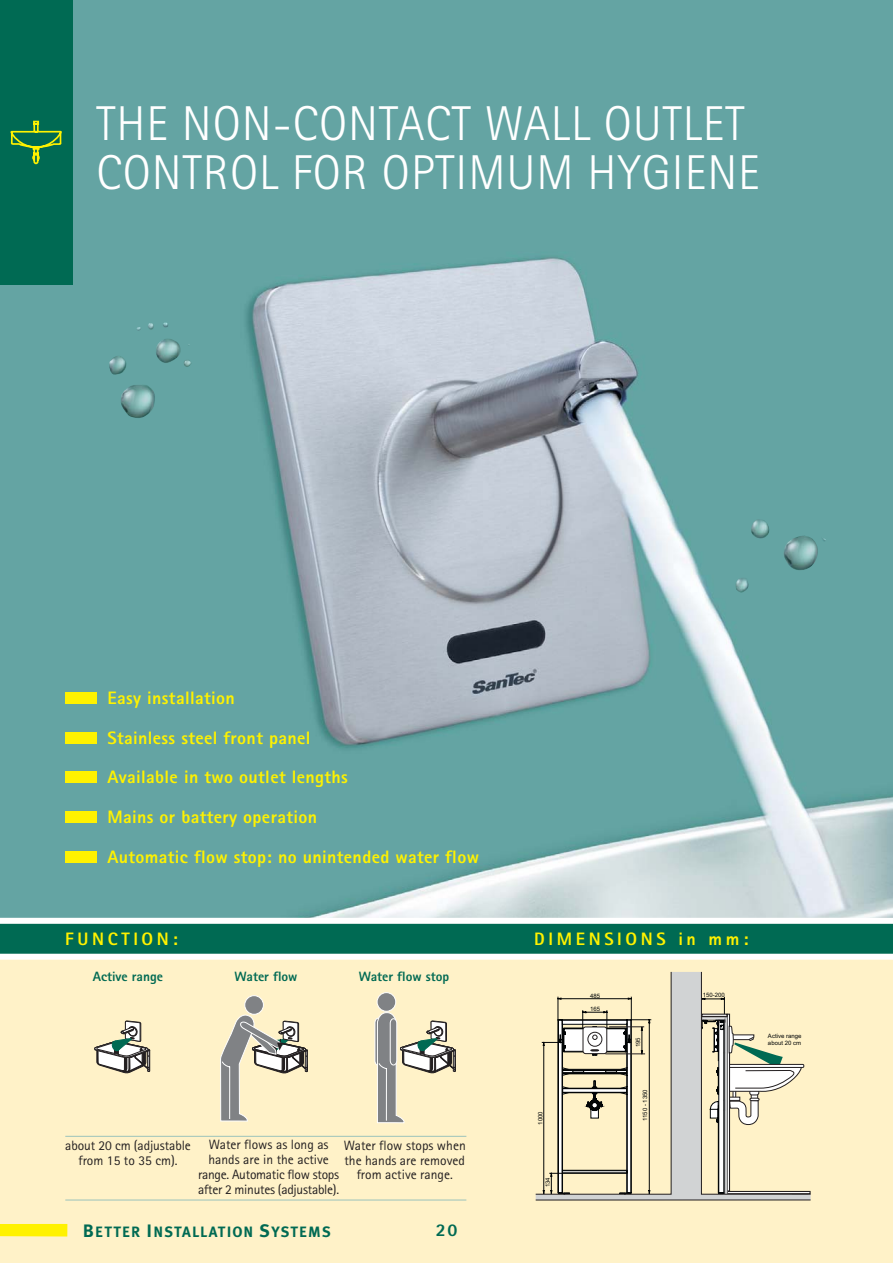
<style>
.page{position:relative;width:893px;height:1263px;background:#fff}
.page>*{position:absolute;margin:0;border:0;box-sizing:border-box;transform-origin:0 0}
.t1{font:300 48.9px/48.9px "AT Rotis Sans Serif";letter-spacing:.02em;color:#fff}
.t2{font:800 18px/39.6px "AT Rotis Sans Serif";letter-spacing:.02em;color:#fff200}
.t3{font:800 18px "AT Rotis Sans Serif";letter-spacing:.2em;color:#fff200}
.t4{font:800 18px "AT Rotis Sans Serif";color:#006a53}
.t5{font:700 15px "Meta Plus";letter-spacing:.07em;color:#006a53}
.t6{font:13.5px/14.9px "AT Rotis Sans Serif";letter-spacing:-.02em;color:#231f20;text-align:center}
.t7{font:13.5px/14.9px "AT Rotis Sans Serif";color:#231f20;text-align:center}
.t8{font:800 13.5px "AT Rotis Sans Serif";color:#006a53}
.t9{font:6px/7.2px "Arial MS";color:#020506}
.s1{font-size:18px}
</style>
<div class="page">
<img style="left:0;top:0;width:892px;height:918px">
<div style="left:0;top:944px;width:892px;height:319px;background:#fff2c8"></div>
<div style="left:0;top:0;width:72px;height:285px;background:#006a53"></div>
<svg style="left:10px;top:120px;width:52px;height:45px"></svg>
<img style="left:734px;top:519px;width:93px;height:75px">
<svg style="left:94px;top:1021px;width:56px;height:53px"></svg>
<div style="left:244px;top:995px;width:19px;height:19px;background:#808285;border:1px solid #fff;border-radius:50%"></div>
<svg style="left:220px;top:1014px;width:88px;height:107px"></svg>
<div style="left:377px;top:992px;width:19px;height:19px;background:#808285;border:1px solid #fff;border-radius:50%"></div>
<svg style="left:374px;top:1012px;width:82px;height:111px"></svg>
<svg style="left:0;top:1224px;width:67px;height:13px"></svg>
<div style="left:65px;top:692px;width:31px;height:12px;background:#fff200"></div>
<div style="left:65px;top:732px;width:31px;height:12px;background:#fff200"></div>
<div style="left:65px;top:771px;width:31px;height:12px;background:#fff200"></div>
<div style="left:65px;top:811px;width:31px;height:12px;background:#fff200"></div>
<div style="left:65px;top:851px;width:31px;height:12px;background:#fff200"></div>
<svg style="left:535px;top:1195px;width:275px;height:5px"></svg>
<hr style="left:535px;top:1200px;width:275px;height:1px;background:#231f20">
<svg style="left:535px;top:971px;width:276px;height:224px"></svg>
<hr style="left:65px;top:1200px;width:401px;height:1px;background:#9bc3bb">
<hr style="left:65px;top:1136px;width:401px;height:1px;background:#9bc3bb">
<div style="left:0;top:921px;width:892px;height:36px;background:#006a53"></div>
<div style="left:0;top:918px;width:892px;height:6px;background:#fff"></div>
<div style="left:0;top:954px;width:892px;height:6px;background:#fff"></div>
<h1 class="t1" style="left:96px;top:104px;width:665px">THE NON-CONTACT WALL OUTLET<br>CONTROL FOR OPTIMUM HYGIENE</h1>
<p class="t2" style="left:107px;top:680px;width:242px">Easy installation<br>Stainless steel front panel<br>Available in two outlet lengths<br>Mains or battery operation</p>
<p class="t2" style="left:107px;top:839px;width:373px">Automatic flow stop: no unintended water flow</p>
<p class="t3" style="left:65px;top:932px;width:114px">FUNCTION:</p>
<p class="t3" style="left:534px;top:932px;width:215px">DIMENSIONS in mm:</p>
<p class="t8" style="left:93px;top:972px;width:72px">Active range</p>
<p class="t8" style="left:234px;top:972px;width:64px">Water flow</p>
<p class="t8" style="left:359px;top:972px;width:92px">Water flow stop</p>
<p class="t7" style="left:65px;top:1139px;width:127px">about 20 cm (adjustable from 15 to 35 cm).</p>
<p class="t7" style="left:344px;top:1139px;width:123px">Water flow stops when the hands are removed from active range.</p>
<p class="t6" style="left:198px;top:1138px;width:142px">Water flows as long as hands are in the active range. Automatic flow stops after 2 minutes (adjustable).</p>
<p class="t5" style="left:83px;top:1226px;width:249px"><span class="s1">B</span>ETTER <span class="s1">I</span>NSTALLATION <span class="s1">S</span>YSTEMS</p>
<p class="t4" style="left:436px;top:1223px;width:23px">20</p>
<p class="t9" style="left:537px;top:1125px;width:15px;rotate:-90deg">1000</p>
<p class="t9" style="left:544px;top:1187px;width:12px;rotate:-90deg">134</p>
<p class="t9" style="left:590px;top:993px;width:12px">485</p>
<p class="t9" style="left:590px;top:1006px;width:12px">165</p>
<p class="t9" style="left:635px;top:1047px;width:12px;rotate:-90deg">195</p>
<p class="t9" style="left:642px;top:1121px;width:33px;rotate:-90deg">1150 - 1350</p>
<p class="t9" style="left:702px;top:992px;width:24px">150-200</p>
<p class="t9" style="left:768px;top:1033px;width:35px">Active range about 20 cm</p>
</div>
